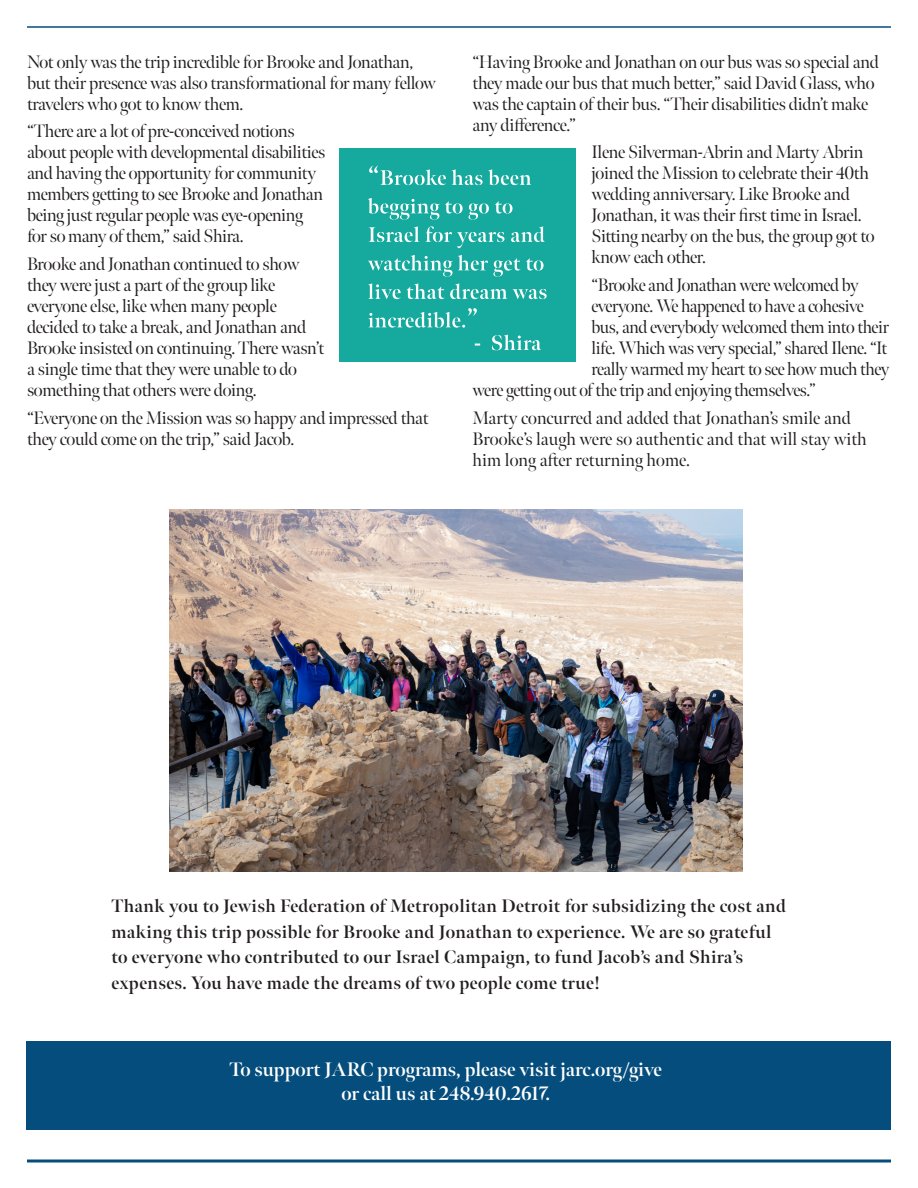
<style>
.page{position:relative;width:918px;height:1188px;background:#fff}
.page>*{position:absolute;margin:0;border:0;box-sizing:border-box;transform-origin:0 0}
.t1{font:700 19.5px/24px "Meno Banner";color:#fff;text-align:center}
.t2{font:18px/21px "Meno Banner";letter-spacing:-.025em;color:#231f20}
.t3{font:700 18px/25.5px "Meno Banner";letter-spacing:.02em;color:#231f20}
.t4{font:18px/21px "Meno Banner";color:#231f20}
</style>
<div class="page">
<hr style="left:27px;top:26px;width:864px;height:2px;background:#044d7c">
<div style="left:27px;top:1041px;width:864px;height:88px;background:#044d7c"></div>
<hr style="left:27px;top:1160px;width:864px;height:2px;background:#044d7c">
<img style="left:170px;top:510px;width:572px;height:361px">
<div style="left:339px;top:148px;width:236px;height:214px;background:#15aa9d"></div>
<svg style="left:475px;top:335px;width:66px;height:15px"></svg>
<svg style="left:368px;top:308px;width:109px;height:20px"></svg>
<svg style="left:368px;top:283px;width:179px;height:16px"></svg>
<svg style="left:368px;top:255px;width:176px;height:22px"></svg>
<svg style="left:368px;top:226px;width:177px;height:22px"></svg>
<svg style="left:368px;top:198px;width:145px;height:22px"></svg>
<svg style="left:369px;top:166px;width:162px;height:19px"></svg>
<p class="t2" style="left:27px;top:51px;width:411px">Not only was the trip incredible for Brooke and Jonathan, but their presence was also transformational for many fellow travelers who got to know them.</p>
<p class="t2" style="left:27px;top:121px;width:300px">“There are a lot of pre-conceived notions about people with developmental disabilities and having the opportunity for community members getting to see Brooke and Jonathan being just regular people was eye-opening for so many of them,” said Shira.</p>
<p class="t2" style="left:27px;top:254px;width:299px">Brooke and Jonathan continued to show they were just a part of the group like everyone else, like when many people decided to take a break, and Jonathan and Brooke insisted on continuing. There wasn’t a single time that they were unable to do something that others were doing.</p>
<p class="t2" style="left:27px;top:407px;width:403px">“Everyone on the Mission was so happy and impressed that they could come on the trip,” said Jacob.</p>
<p class="t2" style="left:472px;top:51px;width:408px">“Having Brooke and Jonathan on our bus was so special and they made our bus that much better,” said David Glass, who was the captain of their bus. “Their disabilities didn’t make any difference.”</p>
<p class="t2" style="left:592px;top:142px;width:285px">Ilene Silverman-Abrin and Marty Abrin joined the Mission to celebrate their 40th wedding anniversary. Like Brooke and Jonathan, it was their first time in Israel.<br>Sitting nearby on the bus, the group got to know each other.</p>
<p class="t2" style="left:592px;top:275px;width:269px">“Brooke and Jonathan were welcomed by</p>
<p class="t2" style="left:592px;top:296px;width:274px">everyone. We happened to have a cohesive</p>
<p class="t2" style="left:592px;top:317px;width:299px">bus, and everybody welcomed them into their</p>
<p class="t2" style="left:592px;top:338px;width:297px">life. Which was very special,” shared Ilene. “It</p>
<p class="t2" style="left:592px;top:359px;width:299px">really warmed my heart to see how much they</p>
<p class="t2" style="left:472px;top:380px;width:345px">were getting out of the trip and enjoying themselves.”</p>
<p class="t4" style="left:472px;top:407px;width:396px">Marty concurred and added that Jonathan’s smile and<br>Brooke’s laugh were so authentic and that will stay with him long after returning home.</p>
<p class="t3" style="left:112px;top:893px;width:676px">Thank you to Jewish Federation of Metropolitan Detroit for subsidizing the cost and making this trip possible for Brooke and Jonathan to experience. We are so grateful to everyone who contributed to our Israel Campaign, to fund Jacob’s and Shira’s expenses. You have made the dreams of two people come true!</p>
<p class="t1" style="left:229px;top:1057px;width:434px">To support JARC programs, please visit jarc.org/give or call us at 248.940.2617.</p>
</div>
